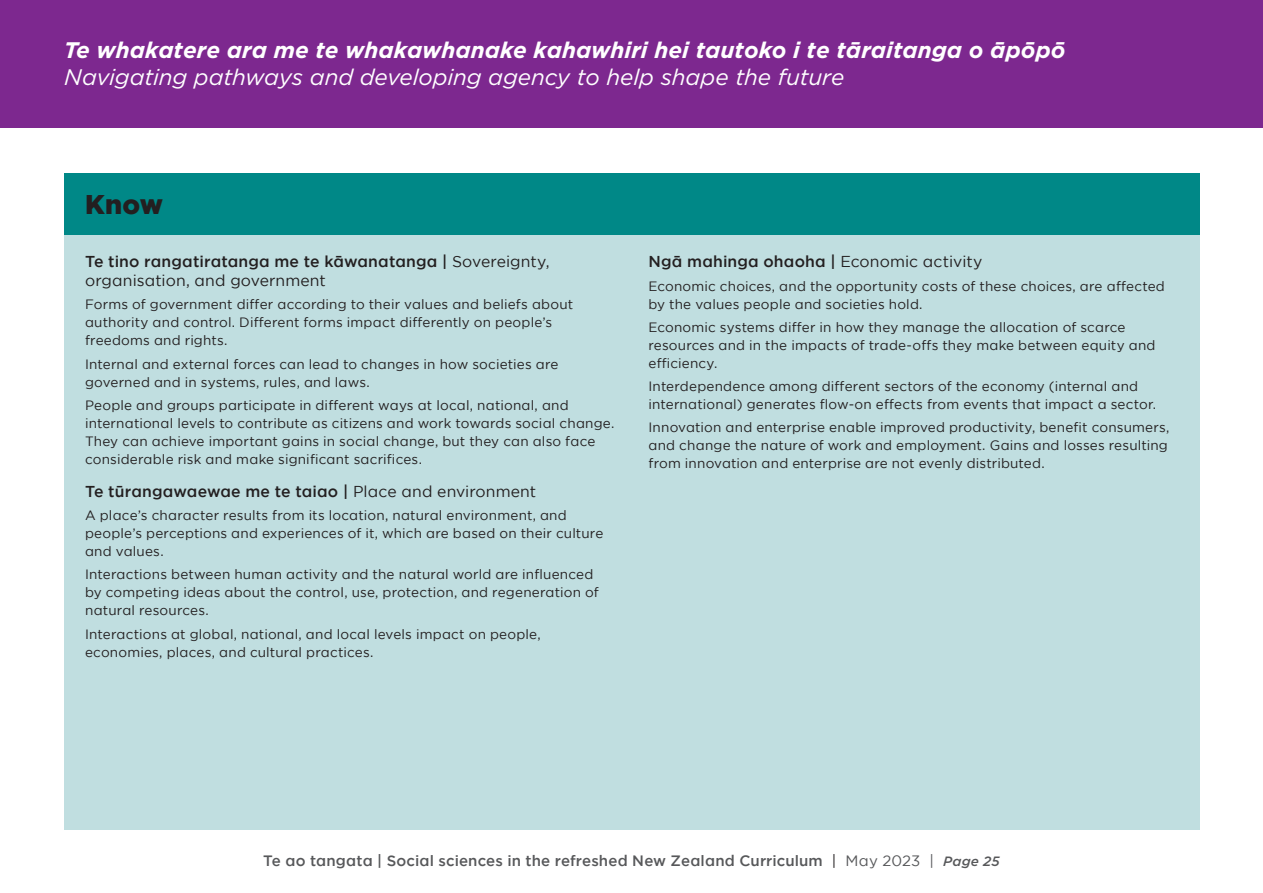
<style>
.page{position:relative;width:1263px;height:893px;background:#fff}
.page>*{position:absolute;margin:0;border:0;box-sizing:border-box;transform-origin:0 0}
.understand_know_do_headings{font:900 27px "Gotham";color:#231f20}
.banner_statement{font:italic 700 22.5px "Gotham";letter-spacing:.005em;color:#fff}
.banner_statement-2{font:italic 22.5px "Gotham";letter-spacing:-.005em;color:#fff}
.t1{font:500 15.75px "Gotham";letter-spacing:.01em;color:#231f20}
.t2{font:15.75px/18.9px "Gotham";letter-spacing:.005em;color:#231f20}
.t3{font:500 15px "Gotham";letter-spacing:.01em;color:#57585a}
.Body{font:13.5px/18px "Gotham";letter-spacing:.015em;color:#231f20}
.s1{font-weight:500}
.s2{font-weight:400}
.s3{font-weight:400;color:#231f20}
.s4{font-style:italic;font-size:13.5px}
</style>
<div class="page">
<div style="left:0;top:0;width:1263px;height:128px;background:#7d288f"></div>
<div style="left:64px;top:235px;width:1135px;height:594px;background:#c0dee0"></div>
<div style="left:64px;top:173px;width:1135px;height:62px;background:#008887"></div>
<p class="banner_statement" style="left:64px;top:35px;width:1003px">Te whakatere ara me te whakawhanake kahawhiri hei tautoko i te tāraitanga o āpōpō</p>
<p class="banner_statement-2" style="left:64px;top:63px;width:782px">Navigating pathways and developing agency to help shape the future</p>
<p class="understand_know_do_headings" style="left:85px;top:185px;width:80px">Know</p>
<h2 class="t2" style="left:85px;top:252px;width:466px"><span class="s1">Te tino rangatiratanga me te kāwanatanga |</span> Sovereignty, organisation, and government</h2>
<p class="Body" style="left:85px;top:295px;width:490px">Forms of government differ according to their values and beliefs about authority and control. Different forms impact differently on people’s freedoms and rights.</p>
<p class="Body" style="left:85px;top:355px;width:475px">Internal and external forces can lead to changes in how societies are governed and in systems, rules, and laws.</p>
<p class="Body" style="left:85px;top:396px;width:531px">People and groups participate in different ways at local, national, and international levels to contribute as citizens and work towards social change.<br>They can achieve important gains in social change, but they can also face considerable risk and make significant sacrifices.</p>
<h2 class="t1" style="left:85px;top:481px;width:453px">Te tūrangawaewae me te taiao | <span class="s2">Place and environment</span></h2>
<p class="Body" style="left:85px;top:506px;width:520px">A place’s character results from its location, natural environment, and people’s perceptions and experiences of it, which are based on their culture and values.</p>
<p class="Body" style="left:85px;top:565px;width:515px">Interactions between human activity and the natural world are influenced by competing ideas about the control, use, protection, and regeneration of natural resources.</p>
<p class="Body" style="left:85px;top:625px;width:457px">Interactions at global, national, and local levels impact on people, economies, places, and cultural practices.</p>
<h2 class="t1" style="left:648px;top:251px;width:335px">Ngā mahinga ohaoha | <span class="s2">Economic activity</span></h2>
<p class="Body" style="left:648px;top:276px;width:518px">Economic choices, and the opportunity costs of these choices, are affected by the values people and societies hold.</p>
<p class="Body" style="left:648px;top:318px;width:508px">Economic systems differ in how they manage the allocation of scarce resources and in the impacts of trade-offs they make between equity and efficiency.</p>
<p class="Body" style="left:648px;top:377px;width:509px">Interdependence among different sectors of the economy (internal and international) generates flow-on effects from events that impact a sector.</p>
<p class="Body" style="left:648px;top:418px;width:522px;text-align:justify">Innovation and enterprise enable improved productivity, benefit consumers, and change the nature of work and employment. Gains and losses resulting from innovation and enterprise are not evenly distributed.</p>
<p class="t3" style="left:263px;top:851px;width:738px">Te ao tangata | Social sciences in the refreshed New Zealand Curriculum <span class="s3">|</span> <span class="s2">May 2023 |</span> <span class="s4">Page 25</span></p>
</div>
